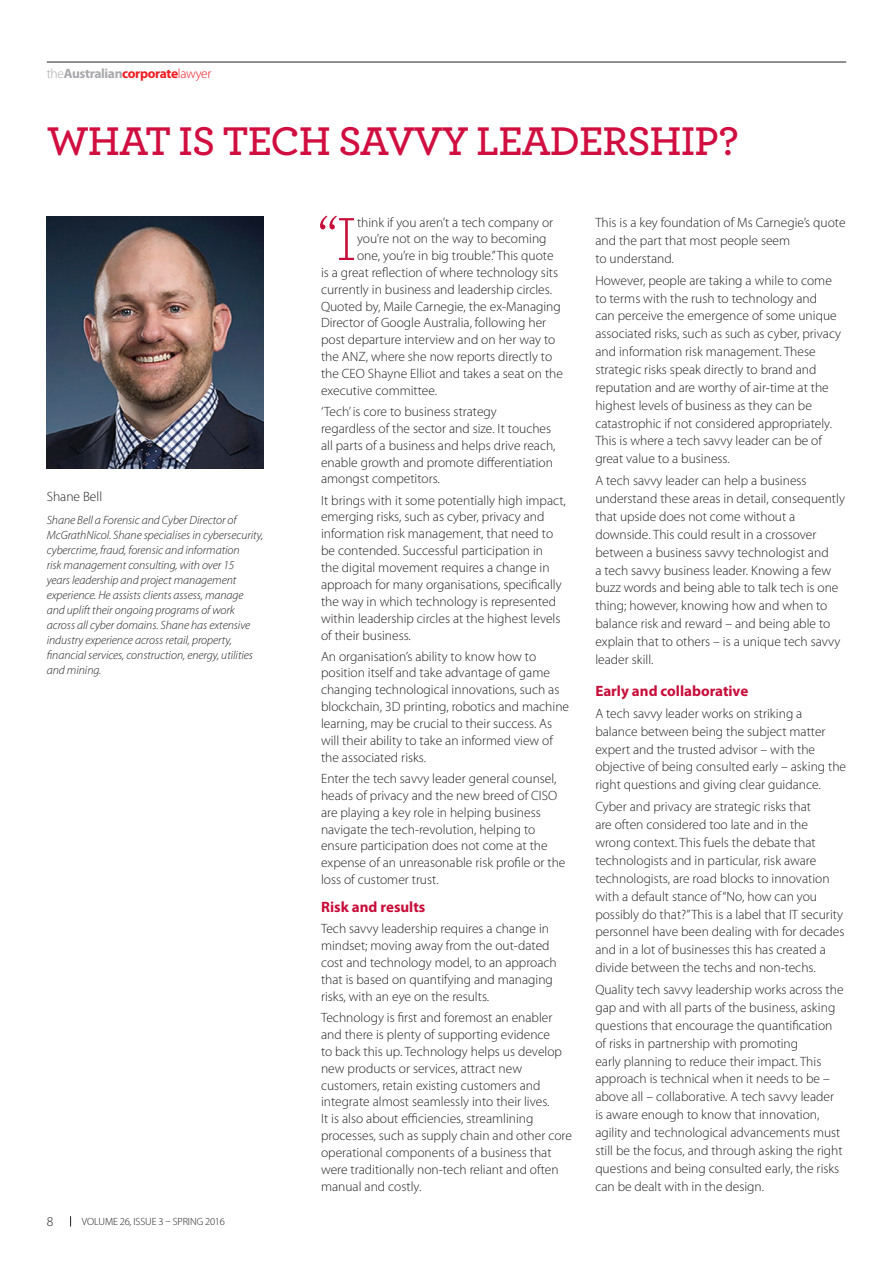
<style>
.page{position:relative;width:893px;height:1263px;background:#fff}
.page>*{position:absolute;margin:0;border:0;box-sizing:border-box;transform-origin:0 0}
.t1{font:300 63.6px "Archer";color:#c80d3a}
.t2{font:600 42px "Archer";letter-spacing:-.025em;color:#d10e40}
.t3{font:700 15px "Myriad Pro";color:#c80d3a}
.t4{font:300 13.5px/17.9px "Myriad Pro";color:#231f20}
.t5{font:700 13.5px "Myriad Pro";letter-spacing:-.025em;color:#a8a9ad}
.t6{font:italic 300 12px/15px "Myriad Pro";letter-spacing:-.005em;color:#231f20}
.t7{font:300 10.5px "Myriad Pro";letter-spacing:-.005em;color:#231f20}
.s1{font-weight:300}
.s2{color:#ee1d23}
.s3{font-weight:300;color:#ee1d23}
</style>
<div class="page">
<hr style="left:47px;top:62px;width:799px;height:1px;background:#231f20">
<img style="left:47px;top:217px;width:217px;height:251px">
<p class="t5" style="left:47px;top:66px;width:166px"><span class="s1">the</span>Australian<span class="s2">corporate</span><span class="s3">lawyer</span></p>
<h2 class="t2" style="left:47px;top:114px;width:693px">WHAT IS TECH SAVVY LEADERSHIP?</h2>
<p class="t4" style="left:47px;top:487px;width:57px">Shane Bell</p>
<p class="t6" style="left:47px;top:513px;width:218px">Shane Bell a Forensic and Cyber Director of McGrathNicol. Shane specialises in cybersecurity, cybercrime, fraud, forensic and information<br>risk management consulting, with over 15<br>years leadership and project management experience. He assists clients assess, manage and uplift their ongoing programs of work across all cyber domains. Shane has extensive industry experience across retail, property, financial services, construction, energy, utilities and mining.</p>
<p class="t4" style="left:47px;top:1213px;width:8px">8</p>
<p class="t7" style="left:82px;top:1216px;width:144px">VOLUME 26, ISSUE 3 SPRING 2016</p>
<h1 class="t1" style="left:318px;top:198px;width:41px">“I</h1>
<p class="t4" style="left:357px;top:214px;width:198px">think if you aren’t a tech company or</p>
<p class="t4" style="left:357px;top:230px;width:191px">you’re not on the way to becoming</p>
<p class="t4" style="left:357px;top:247px;width:198px">one, you’re in big trouble.” This quote</p>
<p class="t4" style="left:321px;top:264px;width:238px">is a great reflection of where technology sits</p>
<p class="t4" style="left:321px;top:280px;width:233px">currently in business and leadership circles.</p>
<p class="t4" style="left:321px;top:297px;width:241px">Quoted by, Maile Carnegie, the ex-Managing</p>
<p class="t4" style="left:321px;top:314px;width:227px">Director of Google Australia, following her</p>
<p class="t4" style="left:321px;top:331px;width:236px">post departure interview and on her way to</p>
<p class="t4" style="left:321px;top:348px;width:233px">the ANZ, where she now reports directly to</p>
<p class="t4" style="left:321px;top:365px;width:243px">the CEO Shayne Elliot and takes a seat on the</p>
<p class="t4" style="left:321px;top:382px;width:118px">executive committee.</p>
<p class="t4" style="left:321px;top:403px;width:236px;line-height:16.8px">‘Tech’ is core to business strategy<br>regardless of the sector and size. It touches all parts of a business and helps drive reach, enable growth and promote differentiation amongst competitors.</p>
<p class="t4" style="left:321px;top:492px;width:246px;line-height:16.8px">It brings with it some potentially high impact, emerging risks, such as cyber, privacy and information risk management, that need to be contended. Successful participation in<br>the digital movement requires a change in approach for many organisations, specifically the way in which technology is represented within leadership circles at the highest levels of their business.</p>
<p class="t4" style="left:321px;top:648px;width:250px;line-height:16.8px">An organisation’s ability to know how to position itself and take advantage of game changing technological innovations, such as blockchain, 3D printing, robotics and machine learning, may be crucial to their success. As will their ability to take an informed view of the associated risks.</p>
<p class="t4" style="left:321px;top:770px;width:246px;line-height:16.8px">Enter the tech savvy leader general counsel, heads of privacy and the new breed of CISO are playing a key role in helping business navigate the tech-revolution, helping to ensure participation does not come at the expense of an unreasonable risk profile or the loss of customer trust.</p>
<p class="t3" style="left:321px;top:899px;width:106px">Risk and results</p>
<p class="t4" style="left:321px;top:921px;width:237px;line-height:16.8px">Tech savvy leadership requires a change in mindset; moving away from the out-dated cost and technology model, to an approach that is based on quantifying and managing risks, with an eye on the results.</p>
<p class="t4" style="left:321px;top:1009px;width:252px;line-height:16.8px">Technology is first and foremost an enabler and there is plenty of supporting evidence<br>to back this up. Technology helps us develop new products or services, attract new customers, retain existing customers and integrate almost seamlessly into their lives.<br>It is also about efficiencies, streamlining processes, such as supply chain and other core operational components of a business that were traditionally non-tech reliant and often manual and costly.</p>
<p class="t4" style="left:595px;top:214px;width:252px">This is a key foundation of Ms Carnegie’s quote and the part that most people seem<br>to understand.</p>
<p class="t4" style="left:595px;top:272px;width:247px">However, people are taking a while to come to terms with the rush to technology and<br>can perceive the emergence of some unique associated risks, such as such as cyber, privacy and information risk management. These strategic risks speak directly to brand and reputation and are worthy of air-time at the highest levels of business as they can be catastrophic if not considered appropriately.<br>This is where a tech savvy leader can be of great value to a business.</p>
<p class="t4" style="left:595px;top:472px;width:251px">A tech savvy leader can help a business understand these areas in detail, consequently that upside does not come without a downside. This could result in a crossover between a business savvy technologist and<br>a tech savvy business leader. Knowing a few buzz words and being able to talk tech is one thing; however, knowing how and when to balance risk and reward – and being able to explain that to others – is a unique tech savvy leader skill.</p>
<p class="t3" style="left:595px;top:682px;width:154px">Early and collaborative</p>
<p class="t4" style="left:595px;top:705px;width:252px">A tech savvy leader works on striking a balance between being the subject matter expert and the trusted advisor – with the objective of being consulted early – asking the right questions and giving clear guidance.</p>
<p class="t4" style="left:595px;top:798px;width:251px">Cyber and privacy are strategic risks that<br>are often considered too late and in the wrong context. This fuels the debate that technologists and in particular, risk aware technologists, are road blocks to innovation with a default stance of “No, how can you possibly do that?” This is a label that IT security personnel have been dealing with for decades and in a lot of businesses this has created a divide between the techs and non-techs.</p>
<p class="t4" style="left:595px;top:981px;width:250px">Quality tech savvy leadership works across the gap and with all parts of the business, asking questions that encourage the quantification of risks in partnership with promoting<br>early planning to reduce their impact. This approach is technical when it needs to be – above all – collaborative. A tech savvy leader is aware enough to know that innovation, agility and technological advancements must still be the focus, and through asking the right questions and being consulted early, the risks can be dealt with in the design.</p>
</div>
